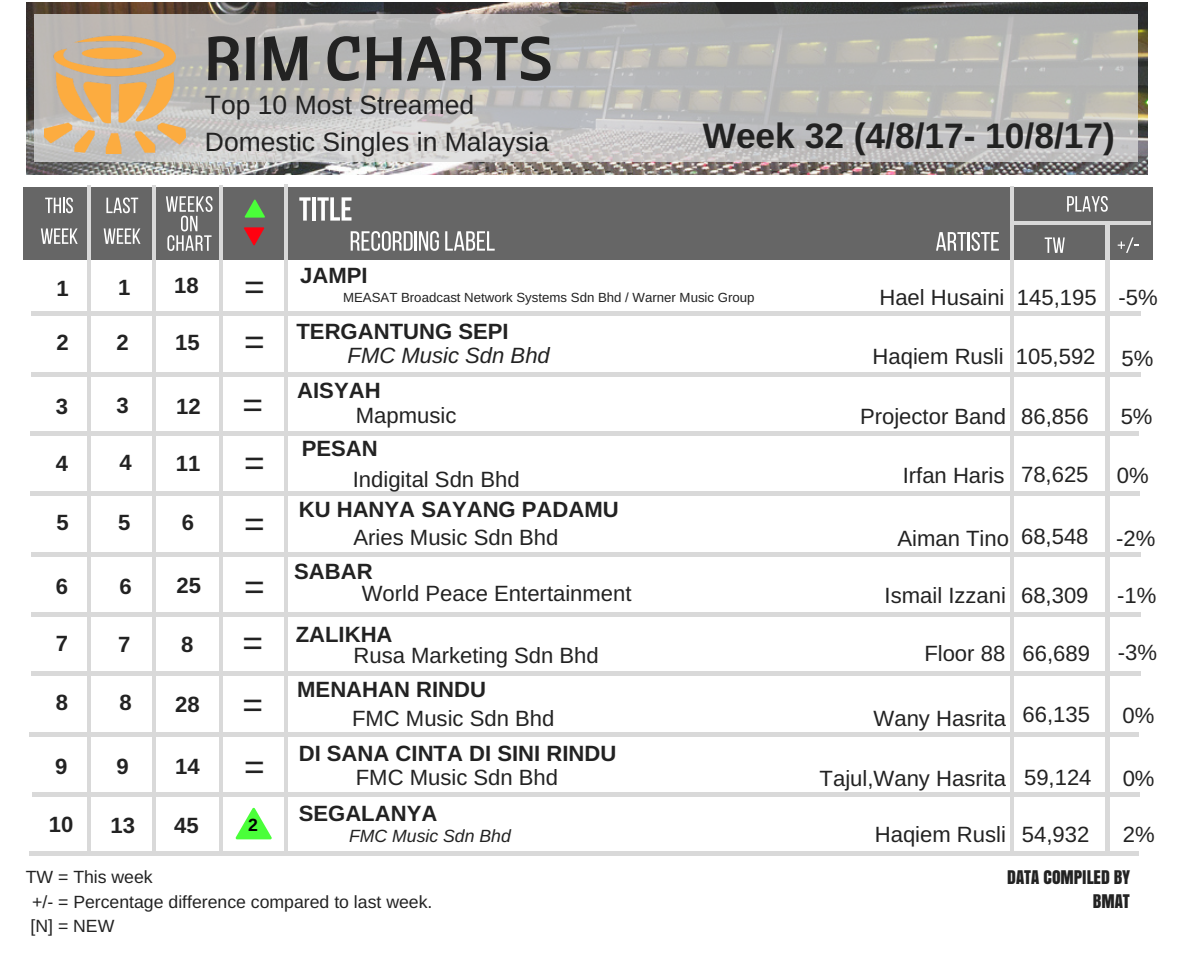
<style>
.page{position:relative;width:1180px;height:957px;background:#fff}
.page>*{position:absolute;margin:0;border:0;box-sizing:border-box;transform-origin:0 0}
.t1{font:61.8px "Cantora One";color:#222}
.t2{font:700 35.3px "Arimo";color:#222}
.t3{font:35.3px/54px "Arimo";color:#222}
.t4{font:26.5px/36.8px "Arimo";color:#222}
.t5{font:22.1px "Arimo";color:#222}
.t6{font:700 22.1px "Arimo";color:#222}
.t7{font:italic 22.1px "Arimo";color:#222}
.t8{font:17.7px/24.8px "Arimo";color:#222}
.t9{font:17.7px/24px "Anton";color:#222;text-align:right}
.t10{font:italic 17.7px "Arimo";color:#222}
.t11{font:700 17.7px "Arimo";color:#000}
.t12{font:13.2px "Arimo";color:#222}
</style>
<div class="page">
<img style="left:27px;top:3px;width:1120px;height:172px">
<svg style="left:34px;top:15px;width:1103px;height:147px;background:#bfbebc"></svg>
<div style="left:23px;top:187px;width:1129px;height:73px;background:#666"></div>
<svg style="left:166px;top:196px;width:46px;height:55px"></svg>
<svg style="left:1044px;top:237px;width:20px;height:16px"></svg>
<svg style="left:1117px;top:237px;width:21px;height:16px"></svg>
<svg style="left:936px;top:232px;width:62px;height:19px"></svg>
<svg style="left:106px;top:197px;width:32px;height:16px"></svg>
<svg style="left:104px;top:228px;width:36px;height:16px"></svg>
<svg style="left:45px;top:197px;width:28px;height:16px"></svg>
<svg style="left:41px;top:228px;width:37px;height:16px"></svg>
<svg style="left:351px;top:231px;width:61px;height:20px"></svg>
<hr style="left:414px;top:231px;width:3px;height:19px;background:#fff">
<svg style="left:419px;top:231px;width:20px;height:20px"></svg>
<svg style="left:445px;top:231px;width:49px;height:19px"></svg>
<svg style="left:299px;top:197px;width:11px;height:23px"></svg>
<hr style="left:312px;top:197px;width:4px;height:23px;background:#fff">
<svg style="left:317px;top:197px;width:34px;height:23px"></svg>
<svg style="left:1067px;top:196px;width:40px;height:16px"></svg>
<div style="left:32px;top:311px;width:1108px;height:5px;background:#d9d9d9"></div>
<div style="left:31px;top:372px;width:1109px;height:5px;background:#d9d9d9"></div>
<hr style="left:31px;top:431px;width:1107px;height:4px;background:#d9d9d9">
<hr style="left:30px;top:491px;width:1109px;height:4px;background:#d9d9d9">
<div style="left:31px;top:552px;width:1109px;height:5px;background:#d9d9d9"></div>
<div style="left:31px;top:612px;width:1109px;height:5px;background:#d9d9d9"></div>
<hr style="left:31px;top:671px;width:1109px;height:4px;background:#d9d9d9">
<div style="left:29px;top:732px;width:1109px;height:5px;background:#d9d9d9"></div>
<hr style="left:32px;top:792px;width:1107px;height:4px;background:#d9d9d9">
<hr style="left:29px;top:851px;width:1109px;height:4px;background:#d9d9d9">
<img style="left:44px;top:23px;width:141px;height:130px">
<hr style="left:219px;top:185px;width:4px;height:668px;background:#d9d9d9">
<hr style="left:152px;top:185px;width:4px;height:669px;background:#d9d9d9">
<hr style="left:87px;top:185px;width:4px;height:668px;background:#d9d9d9">
<hr style="left:284px;top:184px;width:4px;height:668px;background:#d9d9d9">
<svg style="left:1009px;top:186px;width:4px;height:665px;fill:#d9d9d9"></svg>
<hr style="left:1105px;top:222px;width:4px;height:633px;background:#d9d9d9">
<hr style="left:1011px;top:221px;width:139px;height:3px;background:#d9d9d9">
<svg style="left:245px;top:199px;width:20px;height:18px"></svg>
<svg style="left:244px;top:227px;width:20px;height:18px"></svg>
<svg style="left:236px;top:807px;width:36px;height:32px"></svg>
<h1 class="t1" style="left:204px;top:18px;width:350px">RIM CHARTS</h1>
<p class="t4" style="left:205px;top:86px;width:346px">Top 10 Most Streamed<br>Domestic Singles in Malaysia</p>
<h2 class="t2" style="left:702px;top:116px;width:414px">Week 32 (4/8/17- 10/8/17)</h2>
<p class="t6" style="left:57px;top:276px;width:14px">1</p>
<p class="t6" style="left:57px;top:330px;width:14px">2</p>
<p class="t6" style="left:118px;top:275px;width:14px">1</p>
<p class="t6" style="left:117px;top:330px;width:14px">2</p>
<p class="t6" style="left:174px;top:273px;width:26px">18</p>
<h2 class="t3" style="left:244px;top:260px;width:22px">= =</h2>
<p class="t6" style="left:175px;top:330px;width:26px">15</p>
<p class="t6" style="left:300px;top:263px;width:69px">JAMPI</p>
<p class="t12" style="left:343px;top:290px;width:413px">MEASAT Broadcast Network Systems Sdn Bhd / Warner Music Group</p>
<p class="t6" style="left:296px;top:318px;width:214px">TERGANTUNG SEPI</p>
<p class="t7" style="left:347px;top:342px;width:204px">FMC Music Sdn Bhd</p>
<p class="t5" style="left:879px;top:285px;width:127px">Hael Husaini</p>
<p class="t5" style="left:1016px;top:285px;width:81px">145,195</p>
<p class="t5" style="left:872px;top:344px;width:133px">Haqiem Rusli</p>
<p class="t5" style="left:1015px;top:344px;width:81px">105,592</p>
<p class="t5" style="left:1118px;top:285px;width:41px">-5%</p>
<p class="t5" style="left:1121px;top:345px;width:33px">5%</p>
<p class="t6" style="left:56px;top:393px;width:14px">3</p>
<p class="t6" style="left:56px;top:450px;width:14px">4</p>
<p class="t6" style="left:117px;top:393px;width:14px">3</p>
<p class="t6" style="left:120px;top:450px;width:14px">4</p>
<p class="t6" style="left:176px;top:394px;width:26px">12</p>
<p class="t6" style="left:176px;top:450px;width:26px">11</p>
<h2 class="t3" style="left:243px;top:375px;width:24px;line-height:58.5px">= =</h2>
<p class="t6" style="left:297px;top:378px;width:85px">AISYAH</p>
<p class="t5" style="left:356px;top:403px;width:102px">Mapmusic</p>
<p class="t6" style="left:302px;top:435px;width:78px">PESAN</p>
<p class="t5" style="left:353px;top:467px;width:168px">Indigital Sdn Bhd</p>
<p class="t5" style="left:860px;top:404px;width:147px">Projector Band</p>
<p class="t5" style="left:902px;top:462px;width:103px">Irfan Haris</p>
<p class="t5" style="left:1021px;top:404px;width:69px">86,856</p>
<p class="t5" style="left:1021px;top:462px;width:69px">78,625</p>
<p class="t5" style="left:1120px;top:404px;width:33px">5%</p>
<p class="t5" style="left:1116px;top:462px;width:33px">0%</p>
<p class="t6" style="left:57px;top:510px;width:14px">5</p>
<p class="t6" style="left:118px;top:510px;width:14px">5</p>
<p class="t6" style="left:182px;top:510px;width:14px">6</p>
<h2 class="t3" style="left:244px;top:496px;width:22px">=</h2>
<p class="t6" style="left:299px;top:497px;width:321px">KU HANYA SAYANG PADAMU</p>
<p class="t5" style="left:353px;top:525px;width:206px">Aries Music Sdn Bhd</p>
<p class="t5" style="left:897px;top:525px;width:113px">Aiman Tino</p>
<p class="t5" style="left:1021px;top:524px;width:69px">68,548</p>
<p class="t5" style="left:1116px;top:525px;width:41px">-2%</p>
<p class="t6" style="left:56px;top:573px;width:14px">6</p>
<p class="t6" style="left:120px;top:573px;width:14px">6</p>
<p class="t6" style="left:177px;top:573px;width:26px">25</p>
<h2 class="t3" style="left:244px;top:559px;width:22px">=</h2>
<p class="t6" style="left:294px;top:559px;width:80px">SABAR</p>
<p class="t5" style="left:362px;top:581px;width:271px">World Peace Entertainment</p>
<p class="t5" style="left:884px;top:582px;width:123px">Ismail Izzani</p>
<p class="t5" style="left:1021px;top:582px;width:69px">68,309</p>
<p class="t5" style="left:1117px;top:582px;width:41px">-1%</p>
<p class="t6" style="left:56px;top:630px;width:14px">7</p>
<p class="t6" style="left:118px;top:631px;width:14px">7</p>
<p class="t6" style="left:181px;top:631px;width:14px">8</p>
<h2 class="t3" style="left:243px;top:616px;width:22px">=</h2>
<p class="t6" style="left:296px;top:621px;width:98px">ZALIKHA</p>
<p class="t5" style="left:353px;top:643px;width:247px">Rusa Marketing Sdn Bhd</p>
<p class="t5" style="left:924px;top:640px;width:82px">Floor 88</p>
<p class="t5" style="left:1022px;top:640px;width:69px">66,689</p>
<p class="t5" style="left:1117px;top:640px;width:41px">-3%</p>
<p class="t6" style="left:56px;top:690px;width:14px">8</p>
<p class="t6" style="left:120px;top:690px;width:14px">8</p>
<p class="t6" style="left:175px;top:691px;width:26px">28</p>
<h2 class="t3" style="left:243px;top:677px;width:22px">=</h2>
<p class="t6" style="left:297px;top:677px;width:190px">MENAHAN RINDU</p>
<p class="t5" style="left:352px;top:706px;width:204px">FMC Music Sdn Bhd</p>
<p class="t5" style="left:873px;top:706px;width:134px">Wany Hasrita</p>
<p class="t5" style="left:1022px;top:702px;width:69px">66,135</p>
<p class="t5" style="left:1122px;top:703px;width:33px">0%</p>
<p class="t6" style="left:55px;top:754px;width:14px">9</p>
<p class="t6" style="left:49px;top:811px;width:26px">10</p>
<p class="t6" style="left:117px;top:754px;width:14px">9</p>
<p class="t6" style="left:110px;top:813px;width:26px">13</p>
<p class="t6" style="left:175px;top:754px;width:26px">14</p>
<p class="t6" style="left:174px;top:812px;width:26px">45</p>
<h2 class="t3" style="left:244px;top:739px;width:22px">=</h2>
<p class="t11" style="left:248px;top:815px;width:11px">2</p>
<p class="t6" style="left:299px;top:740px;width:319px">DI SANA CINTA DI SINI RINDU</p>
<p class="t5" style="left:356px;top:764px;width:204px">FMC Music Sdn Bhd</p>
<p class="t6" style="left:299px;top:800px;width:140px">SEGALANYA</p>
<p class="t10" style="left:349px;top:826px;width:163px">FMC Music Sdn Bhd</p>
<p class="t5" style="left:819px;top:766px;width:188px">Tajul,Wany Hasrita</p>
<p class="t5" style="left:874px;top:821px;width:133px">Haqiem Rusli</p>
<p class="t5" style="left:1024px;top:764px;width:69px">59,124</p>
<p class="t5" style="left:1021px;top:821px;width:69px">54,932</p>
<p class="t5" style="left:1122px;top:766px;width:33px">0%</p>
<p class="t5" style="left:1122px;top:821px;width:33px">2%</p>
<p class="t8" style="left:32px;top:864px;width:402px;text-indent:-6px">TW = This week<br>+/- = Percentage difference compared to last week.</p>
<p class="t8" style="left:31px;top:913px;width:85px">[N] = NEW</p>
<p class="t9" style="left:1007px;top:864px;width:124px">DATA COMPILED BY<br>BMAT</p>
</div>
